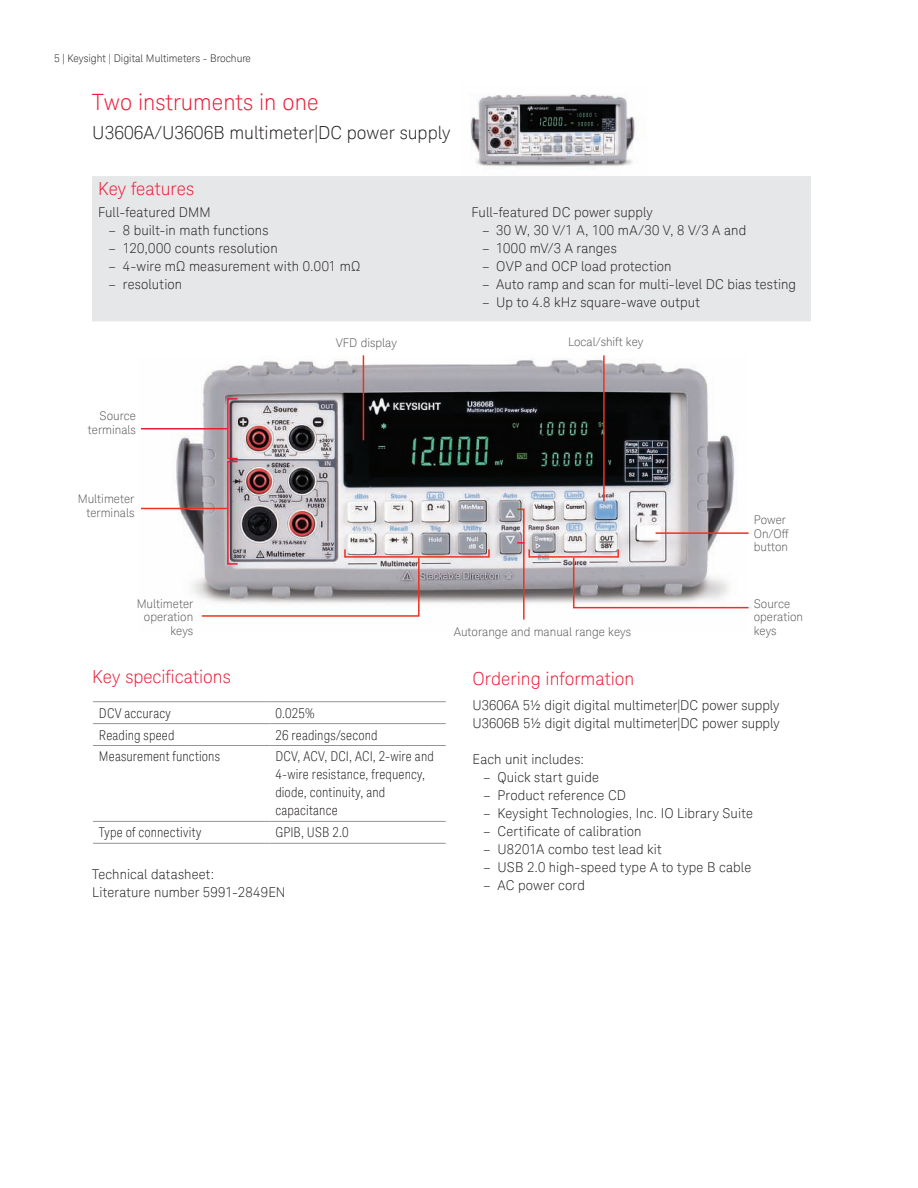
<style>
.page{position:relative;width:918px;height:1188px;background:#fff}
.page>*{position:absolute;margin:0;border:0;box-sizing:border-box;transform-origin:0 0}
.t1{font:300 22.5px "Keysight Sans";color:#ed1a36}
.t2{font:300 18px "Keysight Sans";color:#ed1a36}
.t3{font:300 18px "Keysight Sans";color:#231f20}
.t4{font:300 13.5px/18px "Keysight Sans";letter-spacing:.01em;color:#231f20}
.t5{font:300 condensed 13.5px/18px "Keysight Sans";letter-spacing:.015em;color:#231f20}
.t6{font:300 13.5px "Keysight Sans";letter-spacing:.03em;color:#231f20}
.t7{font:300 12px/13.5px "Keysight Sans";color:#57585a;text-align:right}
.t8{font:300 10.5px "Keysight Sans";color:#231f20}
</style>
<div class="page">
<img style="left:140px;top:355px;width:596px;height:248px">
<img style="left:470px;top:94px;width:167px;height:75px">
<hr style="left:93px;top:701px;width:176px;height:1px;background:#939598">
<hr style="left:269px;top:701px;width:177px;height:1px;background:#939598">
<hr style="left:93px;top:723px;width:176px;height:1px;background:#939598">
<hr style="left:269px;top:723px;width:177px;height:1px;background:#939598">
<hr style="left:93px;top:745px;width:176px;height:1px;background:#939598">
<hr style="left:269px;top:745px;width:177px;height:1px;background:#939598">
<hr style="left:93px;top:821px;width:176px;height:1px;background:#939598">
<hr style="left:269px;top:821px;width:177px;height:1px;background:#939598">
<hr style="left:93px;top:843px;width:176px;height:1px;background:#939598">
<hr style="left:269px;top:843px;width:177px;height:1px;background:#939598">
<div style="left:92px;top:176px;width:719px;height:145px;background:#e6e7e9"></div>
<hr style="left:363px;top:355px;width:1px;height:85px;background:#ef3122">
<hr style="left:603px;top:355px;width:2px;height:146px;background:#ef3122">
<hr style="left:656px;top:532px;width:93px;height:2px;background:#ef3122">
<svg style="left:572px;top:556px;width:177px;height:53px"></svg>
<svg style="left:516px;top:508px;width:9px;height:112px"></svg>
<svg style="left:200px;top:556px;width:220px;height:61px"></svg>
<div style="left:227px;top:461px;width:11px;height:104px;border:2px solid #ed1a36"></div>
<div style="left:227px;top:398px;width:11px;height:61px;border:2px solid #ed1a36"></div>
<hr style="left:141px;top:428px;width:86px;height:1px;background:#ed1a36">
<hr style="left:141px;top:508px;width:86px;height:1px;background:#ef3122">
<p class="t8" style="left:54px;top:53px;width:199px">5 | Keysight | Digital Multimeters - Brochure</p>
<h1 class="t1" style="left:92px;top:92px;width:228px">Two instruments in one</h1>
<h2 class="t3" style="left:92px;top:125px;width:360px">U3606A/U3606B multimeter|DC power supply</h2>
<h2 class="t2" style="left:98px;top:181px;width:98px">Key features</h2>
<p class="t4" style="left:98px;top:204px;width:114px">Full-featured DMM</p>
<p class="t4" style="left:109px;top:222px;width:161px">– 8 built-in math functions</p>
<p class="t4" style="left:109px;top:240px;width:171px">– 120,000 counts resolution</p>
<p class="t4" style="left:109px;top:258px;width:253px">– 4-wire mΩ measurement with 0.001 mΩ</p>
<p class="t4" style="left:109px;top:276px;width:75px">– resolution</p>
<p class="t4" style="left:471px;top:204px;width:183px">Full-featured DC power supply</p>
<p class="t6" style="left:482px;top:225px;width:266px">– 30 W, 30 V/1 A, 100 mA/30 V, 8 V/3 A and</p>
<p class="t4" style="left:482px;top:240px;width:136px">– 1000 mV/3 A ranges</p>
<p class="t4" style="left:482px;top:258px;width:191px">– OVP and OCP load protection</p>
<p class="t4" style="left:482px;top:276px;width:316px">– Auto ramp and scan for multi-level DC bias testing</p>
<p class="t4" style="left:482px;top:294px;width:220px">– Up to 4.8 kHz square-wave output</p>
<p class="t7" style="left:88px;top:410px;width:50px">Source terminals</p>
<p class="t7" style="left:78px;top:493px;width:58px">Multimeter terminals</p>
<p class="t7" style="left:137px;top:598px;width:58px">Multimeter operation keys</p>
<p class="t7" style="left:336px;top:337px;width:63px">VFD display</p>
<p class="t7" style="left:568px;top:336px;width:77px">Local/shift key</p>
<p class="t7" style="left:454px;top:625px;width:179px">Autorange and manual range keys</p>
<p class="t7" style="left:754px;top:514px;width:36px;text-align:left">Power<br>On/Off button</p>
<p class="t7" style="left:754px;top:598px;width:51px;text-align:left">Source operation keys</p>
<h2 class="t2" style="left:92px;top:666px;width:140px">Key speciications</h2>
<p class="t5" style="left:99px;top:705px;width:73px">DCV accuracy</p>
<p class="t5" style="left:275px;top:705px;width:41px">0.025%</p>
<p class="t5" style="left:99px;top:727px;width:77px">Reading speed</p>
<p class="t5" style="left:275px;top:727px;width:104px">26 readings/second</p>
<p class="t5" style="left:99px;top:749px;width:123px">Measurement functions</p>
<p class="t5" style="left:275px;top:749px;width:160px">DCV, ACV, DCI, ACI, 2-wire and<br>4-wire resistance, frequency, diode, continuity, and capacitance</p>
<p class="t5" style="left:99px;top:825px;width:104px">Type of connectivity</p>
<p class="t5" style="left:275px;top:825px;width:75px">GPIB, USB 2.0</p>
<p class="t4" style="left:92px;top:866px;width:195px">Technical datasheet:<br>Literature number 5991-2849EN</p>
<h2 class="t2" style="left:473px;top:671px;width:163px">Ordering information</h2>
<p class="t4" style="left:473px;top:697px;width:309px">U3606A 5½ digit digital multimeter|DC power supply<br>U3606B 5½ digit digital multimeter|DC power supply</p>
<p class="t4" style="left:473px;top:751px;width:113px">Each unit includes:</p>
<p class="t4" style="left:483px;top:769px;width:117px">– Quick start guide</p>
<p class="t4" style="left:483px;top:787px;width:144px">– Product reference CD</p>
<p class="t4" style="left:483px;top:805px;width:271px">– Keysight Technologies, Inc. IO Library Suite</p>
<p class="t4" style="left:483px;top:823px;width:160px">– Certificate of calibration</p>
<p class="t4" style="left:483px;top:841px;width:180px">– U8201A combo test lead kit</p>
<p class="t4" style="left:483px;top:859px;width:270px">– USB 2.0 high-speed type A to type B cable</p>
<p class="t4" style="left:483px;top:877px;width:103px">– AC power cord</p>
</div>
